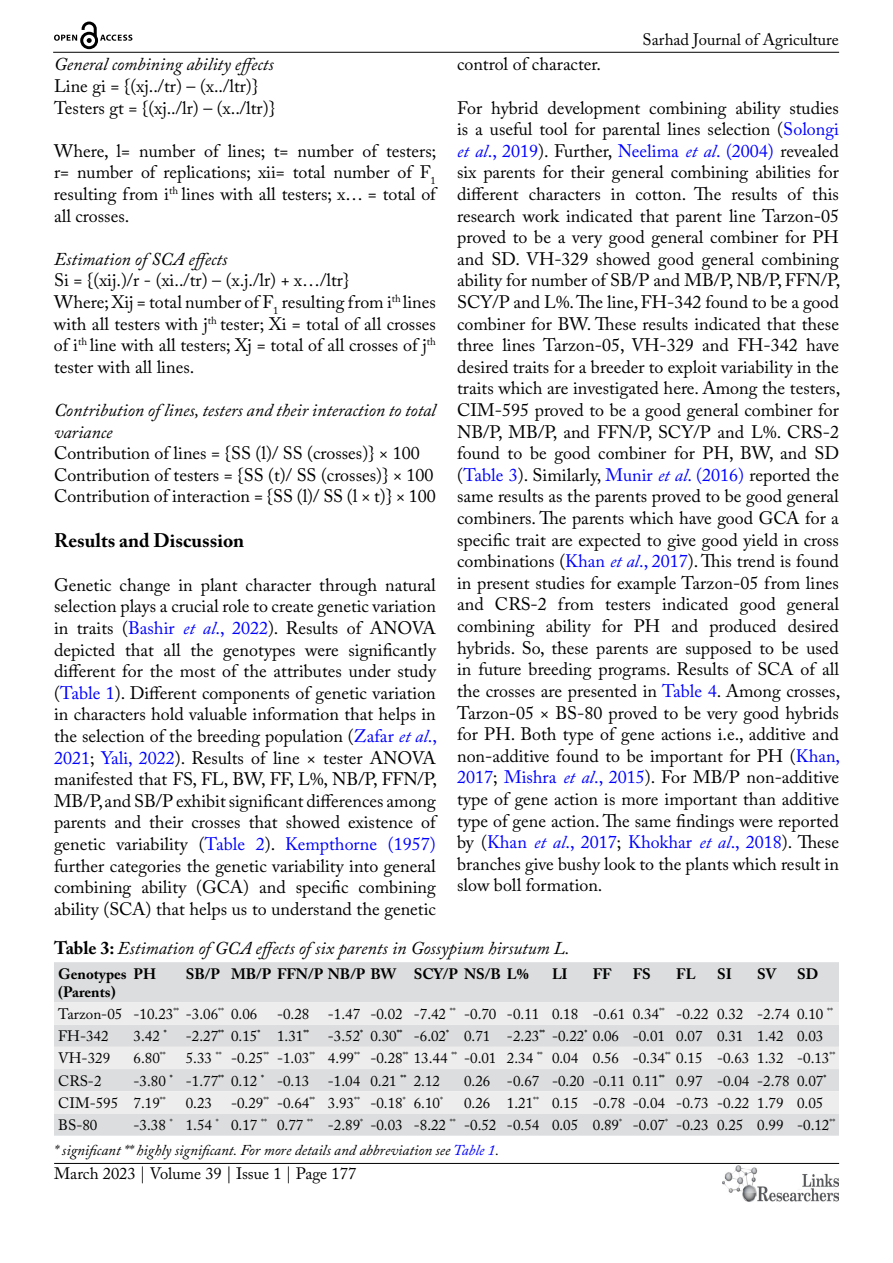
<style>
.page{position:relative;width:893px;height:1263px;background:#fff}
.page>*{position:absolute;margin:0;border:0;box-sizing:border-box;transform-origin:0 0}
.t1{font:700 19.5px "Adobe Caslon Pro";color:#000}
.t2{font:18px/21.6px "Adobe Caslon Pro";color:#000}
.t3{font:italic 18px/21.6px "Adobe Caslon Pro";color:#000}
.t4{font:16.5px "Adobe Caslon Pro";color:#000}
.t5{font:15px/24.9px "Adobe Caslon Pro";color:#000}
.t6{font:700 15px/18px "Adobe Caslon Pro";color:#000}
.s1{color:#00f}
.s2{font-style:italic;color:#00f}
.s3{font-weight:700;font-style:normal}
.s4{font-style:italic}
</style>
<div class="page">
<hr style="left:53px;top:52px;width:786px;height:1px;background:#000">
<hr style="left:54px;top:1163px;width:785px;height:1px;background:#000">
<img style="left:722px;top:1166px;width:117px;height:36px">
<svg style="left:54px;top:22px;width:78px;height:27px"></svg>
<div style="left:54px;top:962px;width:785px;height:174px;background:#dcddde"></div>
<svg style="left:54px;top:1002px;width:785px;height:111px;background:#e6e6e7"></svg>
<p class="t3" style="left:54px;top:53px;width:221px">General combining ability effects</p>
<p class="t2" style="left:54px;top:75px;width:223px">Line gi = {(xj../tr) – (x../ltr)}<br>Testers gt = {(xj../lr) – (x../ltr)}</p>
<p class="t2" style="left:54px;top:140px;width:384px;text-align:justify">Where, l= number of lines; t= number of testers; r= number of replications; xii= total number of F<sub>1 </sub>resulting from i<sup>th</sup> lines with all testers; x… = total of all crosses.</p>
<p class="t3" style="left:54px;top:248px;width:175px">Estimation of SCA effects</p>
<p class="t2" style="left:54px;top:269px;width:383px">Si = {(xij.)/r - (xi../tr) – (x.j./lr) + x…/ltr}<br>Where; Xij = total number of F<sub>1</sub> resulting from i<sup>th</sup> lines with all testers with j<sup>th</sup> tester; Xi = total of all crosses of i<sup>th</sup> line with all testers; Xj = total of all crosses of j<sup>th </sup>tester with all lines.</p>
<p class="t3" style="left:54px;top:399px;width:383px">Contribution of lines, testers and their interaction to total variance</p>
<p class="t2" style="left:54px;top:442px;width:383px">Contribution of lines = {SS (l)/ SS (crosses)} × 100<br>Contribution of testers = {SS (t)/ SS (crosses)} × 100<br>Contribution of interaction = {SS (l)/ SS (l × t)} × 100</p>
<p class="t1" style="left:54px;top:529px;width:192px">Results and Discussion</p>
<p class="t2" style="left:54px;top:574px;width:385px;text-align:justify">Genetic change in plant character through natural selection plays a crucial role to create genetic variation in traits (<span class="s1">Bashir</span> <span class="s2">et al</span><span class="s1">., 2022</span>). Results of ANOVA depicted that all the genotypes were significantly different for the most of the attributes under study (<span class="s1">Table 1</span>). Different components of genetic variation in characters hold valuable information that helps in the selection of the breeding population (<span class="s1">Zafar</span> <span class="s2">et al</span><span class="s1">., 2021</span>; <span class="s1">Yali, 2022</span>). Results of line × tester ANOVA manifested that FS, FL, BW, FF, L%, NB/P, FFN/P, MB/P, and SB/P exhibit significant differences among parents and their crosses that showed existence of genetic variability (<span class="s1">Table 2</span>). <span class="s1">Kempthorne (1957) </span>further categories the genetic variability into general combining ability (GCA) and specific combining ability (SCA) that helps us to understand the genetic</p>
<p class="t4" style="left:643px;top:30px;width:198px">Sarhad Journal of Agriculture</p>
<p class="t2" style="left:457px;top:53px;width:145px">control of character.</p>
<p class="t2" style="left:457px;top:97px;width:385px;text-align:justify">For hybrid development combining ability studies is a useful tool for parental lines selection (<span class="s1">Solongi </span><span class="s2">et al</span><span class="s1">., 2019</span>). Further, <span class="s1">Neelima</span> <span class="s2">et al</span><span class="s1">. (2004)</span> revealed six parents for their general combining abilities for different characters in cotton. The results of this research work indicated that parent line Tarzon-05 proved to be a very good general combiner for PH and SD. VH-329 showed good general combining ability for number of SB/P and MB/P, NB/P, FFN/P, SCY/P and L%. The line, FH-342 found to be a good combiner for BW. These results indicated that these three lines Tarzon-05, VH-329 and FH-342 have desired traits for a breeder to exploit variability in the traits which are investigated here. Among the testers, CIM-595 proved to be a good general combiner for NB/P, MB/P, and FFN/P, SCY/P and L%. CRS-2 found to be good combiner for PH, BW, and SD (<span class="s1">Table 3</span>). Similarly, <span class="s1">Munir</span> <span class="s2">et al</span><span class="s1">. (2016)</span> reported the same results as the parents proved to be good general combiners. The parents which have good GCA for a specific trait are expected to give good yield in cross combinations (<span class="s1">Khan</span> <span class="s2">et al</span><span class="s1">., 2017</span>). This trend is found in present studies for example Tarzon-05 from lines and CRS-2 from testers indicated good general combining ability for PH and produced desired hybrids. So, these parents are supposed to be used in future breeding programs. Results of SCA of all the crosses are presented in <span class="s1">Table 4</span>. Among crosses, Tarzon-05 × BS-80 proved to be very good hybrids for PH. Both type of gene actions i.e., additive and non-additive found to be important for PH (<span class="s1">Khan, 2017</span>; <span class="s1">Mishra</span> <span class="s2">et al</span><span class="s1">., 2015</span>). For MB/P non-additive type of gene action is more important than additive type of gene action. The same findings were reported by (<span class="s1">Khan</span> <span class="s2">et al</span><span class="s1">., 2017</span>; <span class="s1">Khokhar</span> <span class="s2">et al</span><span class="s1">., 2018</span>). These branches give bushy look to the plants which result in slow boll formation.</p>
<p class="t3" style="left:54px;top:937px;width:517px"><span class="s3">Table 3:</span> Estimation of GCA effects of six parents in Gossypium hirsutum L.</p>
<p class="t6" style="left:58px;top:964px;width:70px">Genotypes (Parents)</p>
<p class="t6" style="left:134px;top:964px;width:24px">PH</p>
<p class="t6" style="left:186px;top:964px;width:345px">SB/P MB/P FFN/P NB/P BW SCY/P NS/B L%</p>
<p class="t6" style="left:552px;top:964px;width:17px">LI</p>
<p class="t6" style="left:593px;top:964px;width:20px">FF</p>
<p class="t6" style="left:633px;top:964px;width:20px">FS</p>
<p class="t6" style="left:676px;top:964px;width:21px">FL</p>
<p class="t6" style="left:717px;top:964px;width:16px">SI</p>
<p class="t6" style="left:757px;top:964px;width:20px">SV</p>
<p class="t6" style="left:797px;top:964px;width:23px">SD</p>
<p class="t5" style="left:58px;top:1001px;width:201px">Tarzon-05 -10.23<sup>**</sup> -3.06<sup>**</sup> 0.06</p>
<p class="t5" style="left:277px;top:1001px;width:557px">-0.28 -1.47 -0.02 -7.42 <sup>**</sup> -0.70 -0.11 0.18 -0.61 0.34<sup>**</sup> -0.22 0.32 -2.74 0.10 <sup>**</sup></p>
<p class="t5" style="left:58px;top:1023px;width:52px">FH-342</p>
<p class="t5" style="left:134px;top:1023px;width:34px">3.42 <sup>*</sup></p>
<p class="t5" style="left:186px;top:1023px;width:125px">-2.27<sup>**</sup> 0.15<sup>*</sup> 1.31<sup>**</sup></p>
<p class="t5" style="left:328px;top:1023px;width:497px">-3.52<sup>*</sup> 0.30<sup>**</sup> -6.02<sup>*</sup> 0.71 -2.23<sup>**</sup> -0.22<sup>*</sup> 0.06 -0.01 0.07 0.31 1.42 0.03</p>
<p class="t5" style="left:58px;top:1046px;width:53px">VH-329</p>
<p class="t5" style="left:134px;top:1046px;width:34px">6.80<sup>**</sup></p>
<p class="t5" style="left:186px;top:1046px;width:651px">5.33 <sup>**</sup> -0.25<sup>**</sup> -1.03<sup>**</sup> 4.99<sup>**</sup> -0.28<sup>**</sup> 13.44 <sup>**</sup> -0.01 2.34 <sup>**</sup> 0.04 0.56 -0.34<sup>**</sup> 0.15 -0.63 1.32 -0.13<sup>**</sup></p>
<p class="t5" style="left:58px;top:1068px;width:45px">CRS-2</p>
<p class="t5" style="left:134px;top:1068px;width:308px">-3.80 <sup>*</sup> -1.77<sup>**</sup> 0.12 <sup>*</sup> -0.13 -1.04 0.21 <sup>**</sup> 2.12</p>
<p class="t5" style="left:464px;top:1068px;width:364px">0.26 -0.67 -0.20 -0.11 0.11<sup>**</sup> 0.97 -0.04 -2.78 0.07<sup>*</sup></p>
<p class="t5" style="left:58px;top:1090px;width:109px">CIM-595 7.19<sup>**</sup></p>
<p class="t5" style="left:186px;top:1090px;width:28px">0.23</p>
<p class="t5" style="left:231px;top:1090px;width:213px">-0.29<sup>**</sup> -0.64<sup>**</sup> 3.93<sup>**</sup> -0.18<sup>*</sup> 6.10<sup>*</sup></p>
<p class="t5" style="left:464px;top:1090px;width:361px">0.26 1.21<sup>**</sup> 0.15 -0.78 -0.04 -0.73 -0.22 1.79 0.05</p>
<p class="t5" style="left:58px;top:1112px;width:41px">BS-80</p>
<p class="t5" style="left:54px;top:1112px;width:783px;text-indent:80px">-3.38 <sup>*</sup> 1.54 <sup>*</sup> 0.17 <sup>**</sup> 0.77 <sup>**</sup> -2.89<sup>*</sup> -0.03 -8.22 <sup>**</sup> -0.52 -0.54 0.05 0.89<sup>*</sup> -0.07<sup>*</sup> -0.23 0.25 0.99 -0.12<sup>** </sup><span class="s4">* significant ** highly significant. For more details and abbreviation see</span> <span class="s2">Table 1</span><span class="s4">.</span></p>
<p class="t4" style="left:54px;top:1164px;width:304px">March 2023 | Volume 39 | Issue 1 | Page 177</p>
</div>
